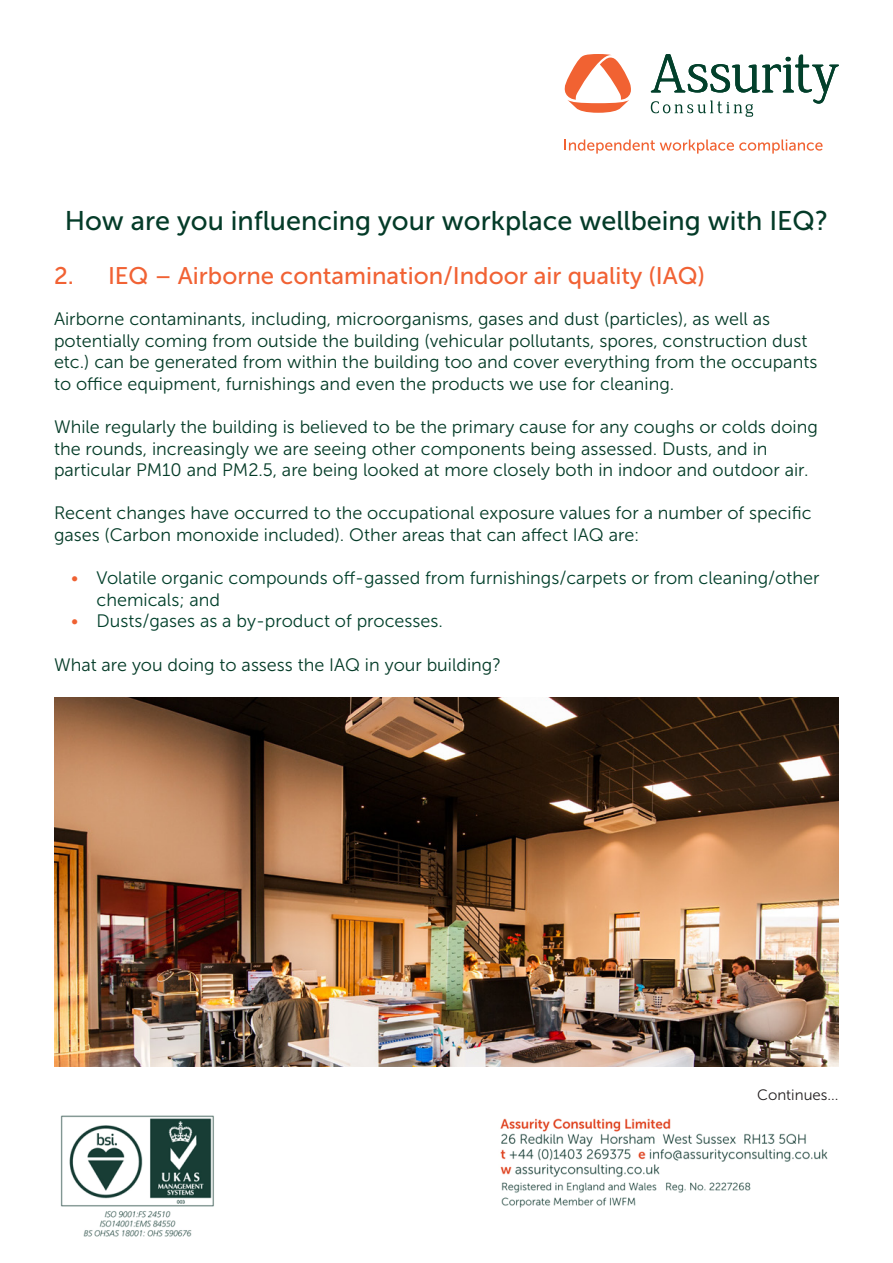
<style>
.page{position:relative;width:893px;height:1263px;background:#fff}
.page>*{position:absolute;margin:0;border:0;box-sizing:border-box;transform-origin:0 0}
.t1{font:27px "Museo Sans 500";color:#043b28}
.t2{font:24px "Museo Sans 500";color:#f16234}
.t3{font:18px/21.6px "Museo Sans 300";color:#043b27}
.t4{font:18px/21.6px "Museo Sans 300";color:#02402b}
.t5{font:15px "Museo Sans 300";color:#231f20}
.s1{color:#ef6132}
</style>
<div class="page">
<svg style="left:565px;top:139px;width:258px;height:15px"></svg>
<svg style="left:564px;top:54px;width:67px;height:59px"></svg>
<svg style="left:651px;top:54px;width:188px;height:63px"></svg>
<img style="left:60px;top:1115px;width:768px;height:122px">
<img style="left:54px;top:697px;width:785px;height:369px">
<p class="t1" style="left:65px;top:206px;width:765px">How are you influencing your workplace wellbeing with IEQ?</p>
<p class="t2" style="left:54px;top:262px;width:652px">2. IEQ – Airborne contamination/Indoor air quality (IAQ)</p>
<p class="t3" style="left:54px;top:308px;width:765px">Airborne contaminants, including, microorganisms, gases and dust (particles), as well as potentially coming from outside the building (vehicular pollutants, spores, construction dust etc.) can be generated from within the building too and cover everything from the occupants to office equipment, furnishings and even the products we use for cleaning.</p>
<p class="t3" style="left:54px;top:416px;width:765px">While regularly the building is believed to be the primary cause for any coughs or colds doing the rounds, increasingly we are seeing other components being assessed. Dusts, and in particular PM10 and PM2.5, are being looked at more closely both in indoor and outdoor air.</p>
<p class="t3" style="left:54px;top:503px;width:759px">Recent changes have occurred to the occupational exposure values for a number of specific gases (Carbon monoxide included). Other areas that can affect IAQ are:</p>
<p class="t4" style="left:97px;top:567px;width:724px;text-indent:-26px"><span class="s1">•</span> Volatile organic compounds off-gassed from furnishings/carpets or from cleaning/other chemicals; and</p>
<p class="t4" style="left:71px;top:611px;width:373px"><span class="s1">•</span> Dusts/gases as a by-product of processes.</p>
<p class="t3" style="left:54px;top:654px;width:449px">What are you doing to assess the IAQ in your building?</p>
<p class="t5" style="left:757px;top:1087px;width:83px">Continues...</p>
</div>
